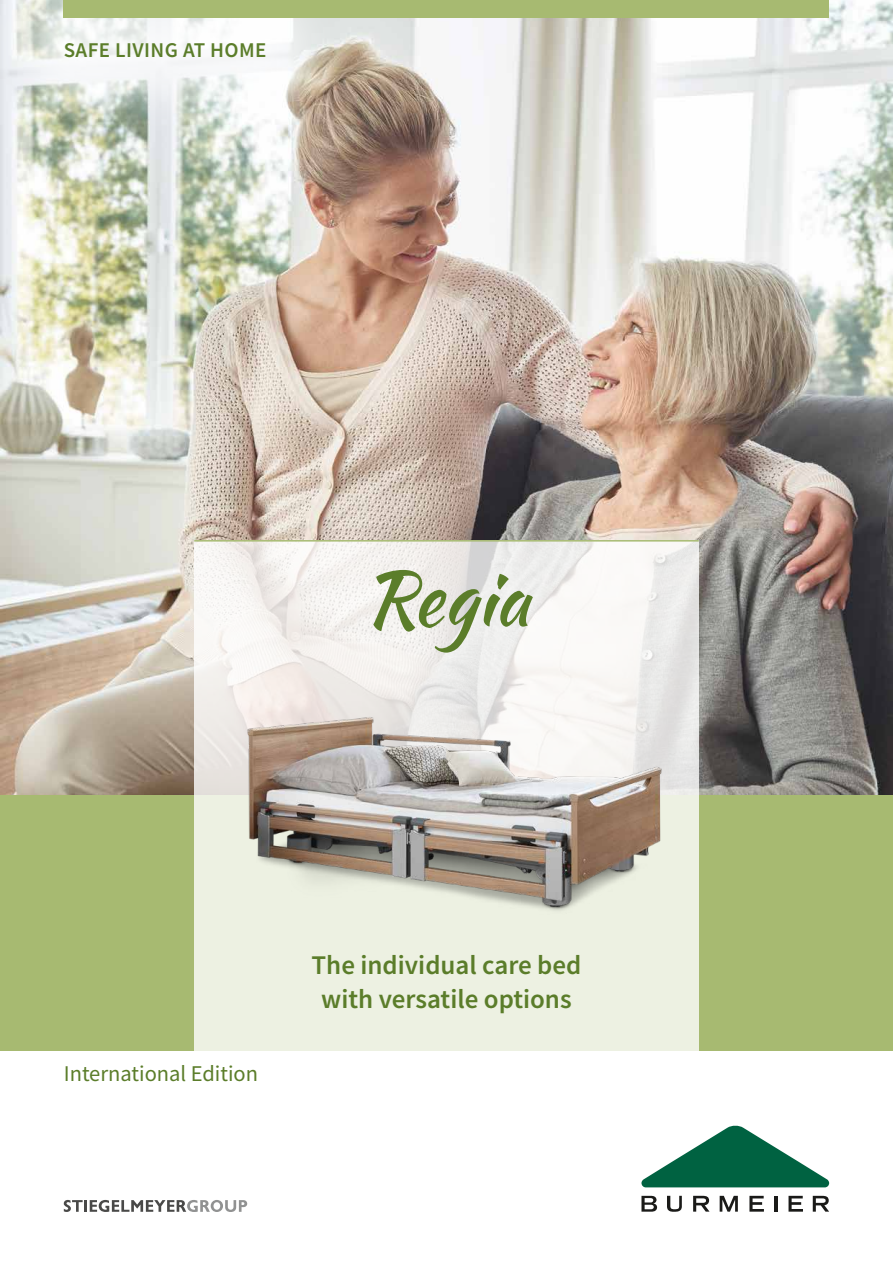
<style>
.page{position:relative;width:893px;height:1263px;background:#fff}
.page>*{position:absolute;margin:0;border:0;box-sizing:border-box;transform-origin:0 0}
.t1{font:75px "Kaushan Script";color:#5b7d2a}
.t2{font:600 27px/34px "Source Sans Pro";color:#5b7d2a;text-align:center}
.t3{font:22.5px "Source Sans Pro";color:#5b7d2a}
.t4{font:600 21px "Source Sans Pro";letter-spacing:.02em;color:#5b7d2a}
</style>
<div class="page">
<img style="left:1px;top:0;width:892px;height:795px">
<div style="left:0;top:795px;width:893px;height:255px;background:#a7ba71"></div>
<svg style="left:194px;top:542px;width:505px;height:508px;fill:#edf1e9"></svg>
<hr style="left:194px;top:540px;width:505px;height:2px;background:#a7ba71">
<svg style="left:641px;top:1126px;width:188px;height:61px"></svg>
<hr style="left:774px;top:1196px;width:3px;height:15px;background:#1a1a18">
<svg style="left:720px;top:1196px;width:18px;height:16px"></svg>
<svg style="left:749px;top:1196px;width:15px;height:16px"></svg>
<svg style="left:788px;top:1196px;width:15px;height:16px"></svg>
<svg style="left:813px;top:1196px;width:16px;height:16px"></svg>
<svg style="left:693px;top:1196px;width:16px;height:15px"></svg>
<svg style="left:641px;top:1196px;width:16px;height:16px"></svg>
<svg style="left:667px;top:1196px;width:15px;height:16px"></svg>
<img style="left:135px;top:622px;width:669px;height:387px">
<div style="left:0;top:0;width:345px;height:138px;background:#fff;opacity:.8"></div>
<div style="left:64px;top:0;width:765px;height:17px;background:#a7ba71"></div>
<svg style="left:64px;top:1200px;width:183px;height:12px"></svg>
<p class="t4" style="left:64px;top:36px;width:204px">SAFE LIVING AT HOME</p>
<h1 class="t1" style="left:364px;top:544px;width:167px">Regia</h1>
<p class="t3" style="left:64px;top:1059px;width:196px">International Edition</p>
<p class="t2" style="left:312px;top:947px;width:271px">The individual care bed with versatile options</p>
</div>
